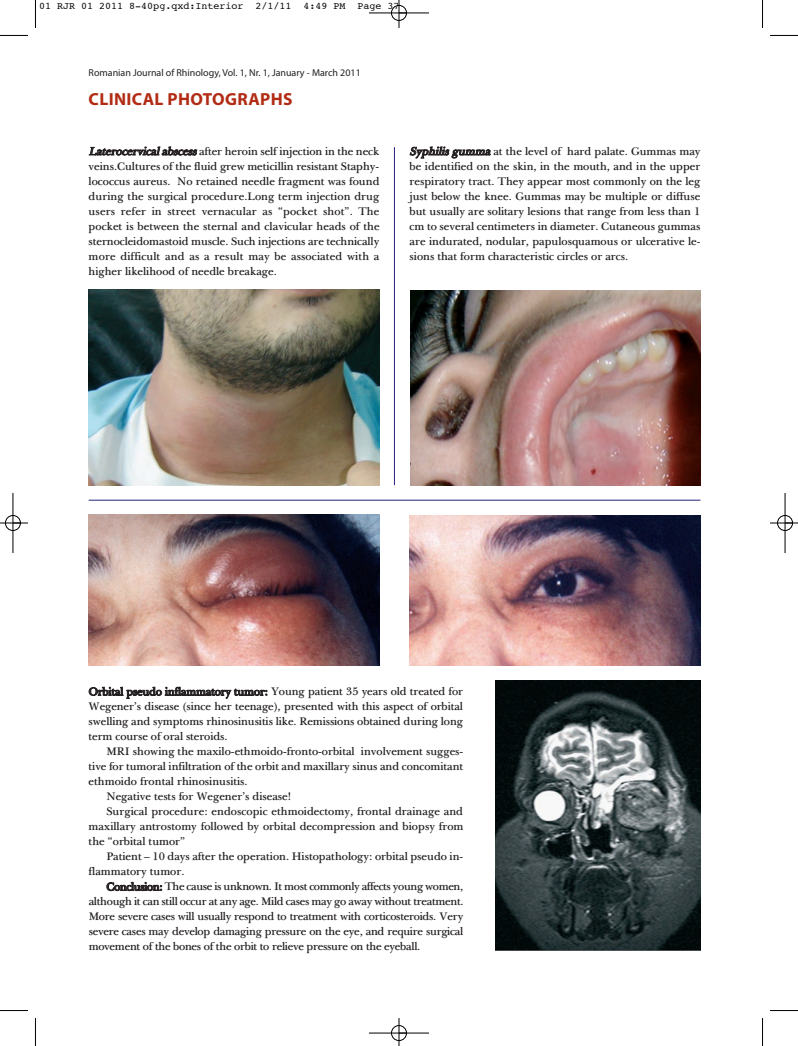
<style>
.page{position:relative;width:798px;height:1046px;background:#fff}
.page>*{position:absolute;margin:0;border:0;box-sizing:border-box;transform-origin:0 0}
.t1{font:700 17.5px "Myriad Pro";letter-spacing:.02em;color:#b22b14}
.t2{font:11.25px/15px "Baskervillerom";color:#231f20;text-align:justify}
.t3{font:11.25px "Baskervillerom";letter-spacing:-.02em;color:#231f20}
.t4{font:11.25px "Baskervillerom";letter-spacing:-.025em;color:#231f20}
.t5{font:11.25px "Baskervillerom";letter-spacing:-.03em;color:#231f20}
.t6{font:10px "Myriad Pro";color:#231f20}
.t7{font:10px "Courier";color:#000}
.s1{font-style:italic}
</style>
<div class="page">
<hr style="left:394px;top:147px;width:1px;height:338px;background:#26237b">
<hr style="left:89px;top:500px;width:611px;height:1px;background:#26237b">
<img style="left:89px;top:289px;width:290px;height:196px">
<img style="left:410px;top:290px;width:290px;height:195px">
<img style="left:88px;top:514px;width:291px;height:151px">
<img style="left:409px;top:515px;width:291px;height:150px">
<svg style="left:89px;top:686px;width:178px;height:12px"></svg>
<svg style="left:106px;top:881px;width:56px;height:11px"></svg>
<img style="left:496px;top:680px;width:204px;height:269px">
<svg style="left:89px;top:146px;width:108px;height:10px"></svg>
<svg style="left:409px;top:146px;width:81px;height:12px"></svg>
<svg style="left:35px;top:0;width:1px;height:28px"></svg>
<svg style="left:0;top:35px;width:28px;height:1px"></svg>
<svg style="left:762px;top:0;width:1px;height:28px"></svg>
<svg style="left:770px;top:35px;width:27px;height:1px"></svg>
<svg style="left:35px;top:1018px;width:1px;height:27px"></svg>
<svg style="left:0;top:1010px;width:28px;height:1px"></svg>
<svg style="left:762px;top:1018px;width:1px;height:27px"></svg>
<svg style="left:770px;top:1010px;width:27px;height:1px"></svg>
<div style="left:776px;top:515px;width:16px;height:15px;border:1px solid #fff;border-radius:50%"></div>
<hr style="left:369px;top:13px;width:60px;height:1px;background:#000">
<hr style="left:369px;top:1032px;width:60px;height:1px;background:#000">
<hr style="left:13px;top:493px;width:1px;height:60px;background:#000">
<hr style="left:784px;top:493px;width:1px;height:60px;background:#000">
<svg style="left:398px;top:0;width:1px;height:28px"></svg>
<svg style="left:398px;top:1018px;width:1px;height:27px"></svg>
<svg style="left:0;top:522px;width:28px;height:1px"></svg>
<svg style="left:770px;top:522px;width:27px;height:1px"></svg>
<div style="left:391px;top:5px;width:15px;height:16px;border:1px solid #000;border-radius:50%"></div>
<div style="left:391px;top:1025px;width:15px;height:15px;border:1px solid #000;border-radius:50%"></div>
<div style="left:5px;top:515px;width:16px;height:15px;border:1px solid #000;border-radius:50%"></div>
<div style="left:777px;top:515px;width:15px;height:15px;border:1px solid #000;border-radius:50%"></div>
<p class="t7" style="left:39px;top:2px;width:362px">01 RJR 01 2011 8-40pg.qxd:Interior 2/1/11 4:49 PM Page 37</p>
<p class="t6" style="left:89px;top:69px;width:273px">Romanian Journal of Rhinology, Vol. 1, Nr. 1, January - March 2011</p>
<h1 class="t1" style="left:89px;top:92px;width:205px">CLINICAL PHOTOGRAPHS</h1>
<p class="t2" style="left:89px;top:145px;width:292px"><span class="s1">Laterocervical abscess</span>after heroin self injection in the neck veins.Cultures of the fluid grew meticillin resistant Staphy&shy;lococcus aureus. No retained needle fragment was found during the surgical procedure.Long term injection drug users refer in street vernacular as “pocket shot”. The pocket is between the sternal and clavicular heads of the sternocleidomastoid muscle. Such injections are technically more difficult and as a result may be associated with a higher likelihood of needle breakage.</p>
<p class="t2" style="left:409px;top:145px;width:292px"><span class="s1">Syphilis gumma</span>at the level of hard palate. Gummas may be identified on the skin, in the mouth, and in the upper respiratory tract. They appear most commonly on the leg just below the knee. Gummas may be multiple or diffuse but usually are solitary lesions that range from less than 1 cm to several centimeters in diameter. Cutaneous gummas are indurated, nodular, papulosquamous or ulcerative le&shy;sions that form characteristic circles or arcs.</p>
<p class="t2" style="left:89px;top:685px;width:376px">Orbital pseudo inflammatory tumor: Young patient 35 years old treated for Wegener’s disease (since her teenage), presented with this aspect of orbital swelling and symptoms rhinosinusitis like. Remissions obtained during long term course of oral steroids.</p>
<p class="t2" style="left:106px;top:745px;width:358px">MRI showing the maxilo-ethmoido-fronto-orbital involvement sugges-</p>
<p class="t2" style="left:89px;top:760px;width:376px">tive for tumoral infiltration of the orbit and maxillary sinus and concomitant</p>
<p class="t2" style="left:89px;top:775px;width:160px">ethmoido frontal rhinosinusitis.</p>
<p class="t2" style="left:106px;top:790px;width:186px">Negative tests for Wegener’s disease!</p>
<p class="t2" style="left:106px;top:805px;width:358px">Surgical procedure: endoscopic ethmoidectomy, frontal drainage and</p>
<p class="t2" style="left:89px;top:820px;width:376px">maxillary antrostomy followed by orbital decompression and biopsy from</p>
<p class="t2" style="left:89px;top:835px;width:98px">the “orbital tumor”</p>
<p class="t2" style="left:106px;top:850px;width:358px">Patient – 10 days after the operation. Histopathology: orbital pseudo in-</p>
<p class="t2" style="left:89px;top:865px;width:97px">flammatory tumor.</p>
<p class="t5" style="left:106px;top:882px;width:358px">Conclusion: The cause is unknown. It most commonly affects young women,</p>
<p class="t4" style="left:89px;top:897px;width:376px">although it can still occur at any age. Mild cases may go away without treatment.</p>
<p class="t3" style="left:89px;top:912px;width:376px">More severe cases will usually respond to treatment with corticosteroids. Very</p>
<p class="t3" style="left:89px;top:927px;width:376px">severe cases may develop damaging pressure on the eye, and require surgical</p>
<p class="t3" style="left:89px;top:942px;width:333px">movement of the bones of the orbit to relieve pressure on the eyeball.</p>
</div>
